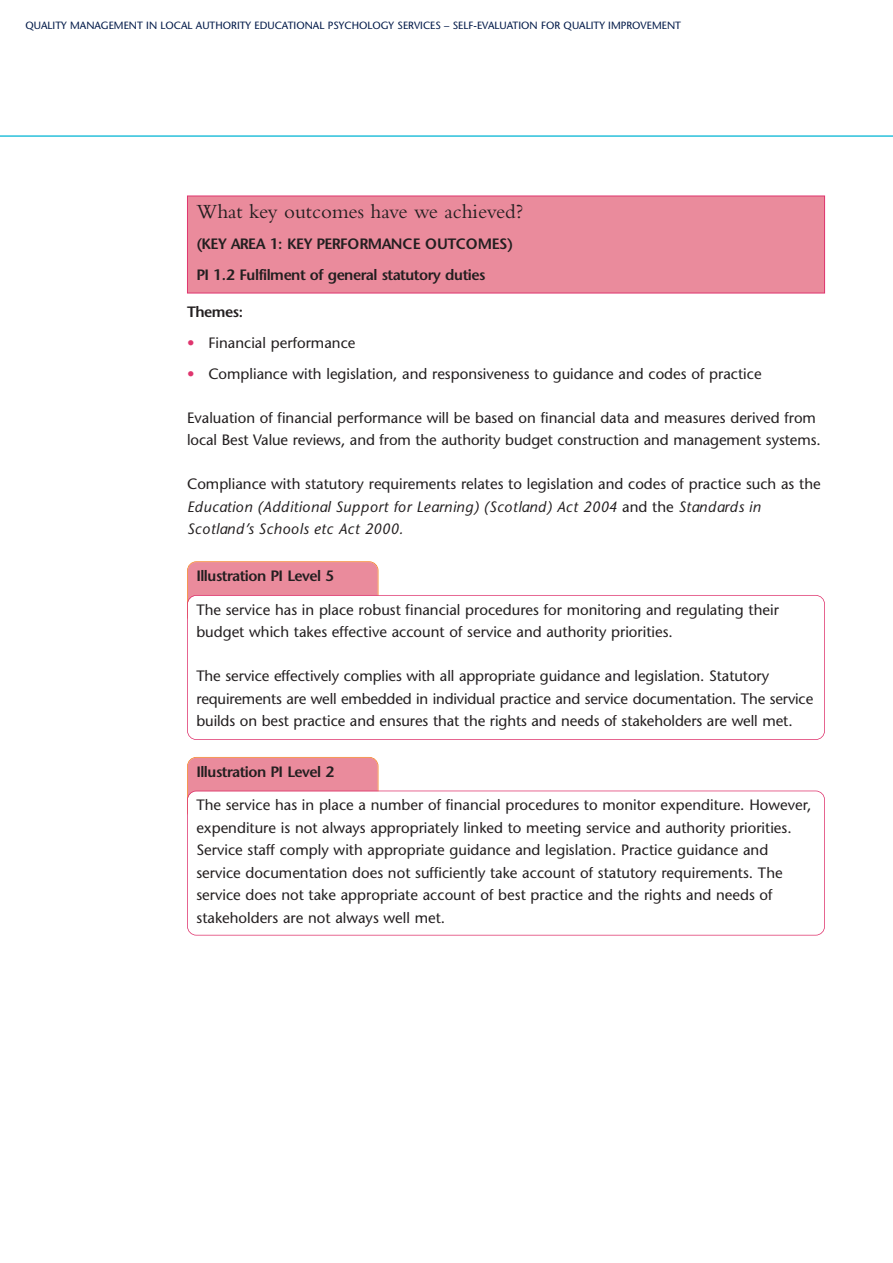
<style>
.page{position:relative;width:893px;height:1263px;background:#fff}
.page>*{position:absolute;margin:0;border:0;box-sizing:border-box;transform-origin:0 0}
.t1{font:21px "Bembo";color:#231f20}
.t2{font:15px/22.5px "Stone Sans";color:#231f20}
.t3{font:italic 15px/22.5px "Stone Sans";letter-spacing:.03em;color:#231f20}
.t4{font:600 15px/31px "Stone Sans";letter-spacing:-.04em;color:#231f20}
.t5{font:10.5px "Stone Sans";color:#001948}
.s1{color:#df356e}
.s2{font-style:normal}
</style>
<div class="page">
<div style="left:188px;top:196px;width:636px;height:97px;background:#ea8b9c"></div>
<div style="left:187px;top:196px;width:638px;height:97px;border:1px solid #df356e"></div>
<hr style="left:0;top:135px;width:893px;height:2px;background:#29c0da">
<div style="left:188px;top:562px;width:190px;height:62px;background:#ea8b9c;border-radius:9px"></div>
<div style="left:187px;top:561px;width:191px;height:64px;border:2px solid #f57f21;border-radius:9px"></div>
<div style="left:188px;top:596px;width:636px;height:143px;background:#fff;border-radius:9px"></div>
<div style="left:187px;top:595px;width:638px;height:145px;border:2px solid #df356e;border-radius:9px"></div>
<div style="left:188px;top:758px;width:190px;height:62px;background:#ea8b9c;border-radius:9px"></div>
<div style="left:187px;top:757px;width:191px;height:64px;border:2px solid #f57f21;border-radius:9px"></div>
<div style="left:188px;top:791px;width:636px;height:144px;background:#fff;border-radius:9px"></div>
<div style="left:187px;top:790px;width:638px;height:145px;border:2px solid #df356e;border-radius:9px"></div>
<p class="t5" style="left:26px;top:21px;width:657px">QUALITY MANAGEMENT IN LOCAL AUTHORITY EDUCATIONAL PSYCHOLOGY SERVICES – SELF-EVALUATION FOR QUALITY IMPROVEMENT</p>
<h1 class="t1" style="left:196px;top:204px;width:328px">What key outcomes have we achieved?</h1>
<p class="t4" style="left:196px;top:229px;width:318px">(KEY AREA 1: KEY PERFORMANCE OUTCOMES)<br>PI 1.2 Fulfilment of general statutory duties</p>
<p class="t4" style="left:187px;top:298px;width:57px">Themes:</p>
<p class="t2" style="left:187px;top:333px;width:170px"><span class="s1">•</span> Financial performance</p>
<p class="t2" style="left:187px;top:364px;width:576px"><span class="s1">•</span> Compliance with legislation, and responsiveness to guidance and codes of practice</p>
<p class="t2" style="left:187px;top:408px;width:635px">Evaluation of financial performance will be based on financial data and measures derived from local Best Value reviews, and from the authority budget construction and management systems.</p>
<p class="t3" style="left:187px;top:474px;width:635px"><span class="s2">Compliance with statutory requirements relates to legislation and codes of practice such as the<br></span>Education (Additional Support for Learning) (Scotland) Act 2004 <span class="s2">and the</span> Standards in<br>Scotland’s Schools etc Act 2000.</p>
<p class="t4" style="left:196px;top:562px;width:139px">Illustration PI Level 5</p>
<p class="t2" style="left:196px;top:600px;width:584px">The service has in place robust financial procedures for monitoring and regulating their budget which takes effective account of service and authority priorities.</p>
<p class="t2" style="left:196px;top:666px;width:618px">The service effectively complies with all appropriate guidance and legislation. Statutory requirements are well embedded in individual practice and service documentation. The service builds on best practice and ensures that the rights and needs of stakeholders are well met.</p>
<p class="t4" style="left:196px;top:758px;width:139px">Illustration PI Level 2</p>
<p class="t2" style="left:196px;top:795px;width:617px">The service has in place a number of financial procedures to monitor expenditure. However, expenditure is not always appropriately linked to meeting service and authority priorities.<br>Service staff comply with appropriate guidance and legislation. Practice guidance and service documentation does not sufficiently take account of statutory requirements. The service does not take appropriate account of best practice and the rights and needs of stakeholders are not always well met.</p>
</div>
